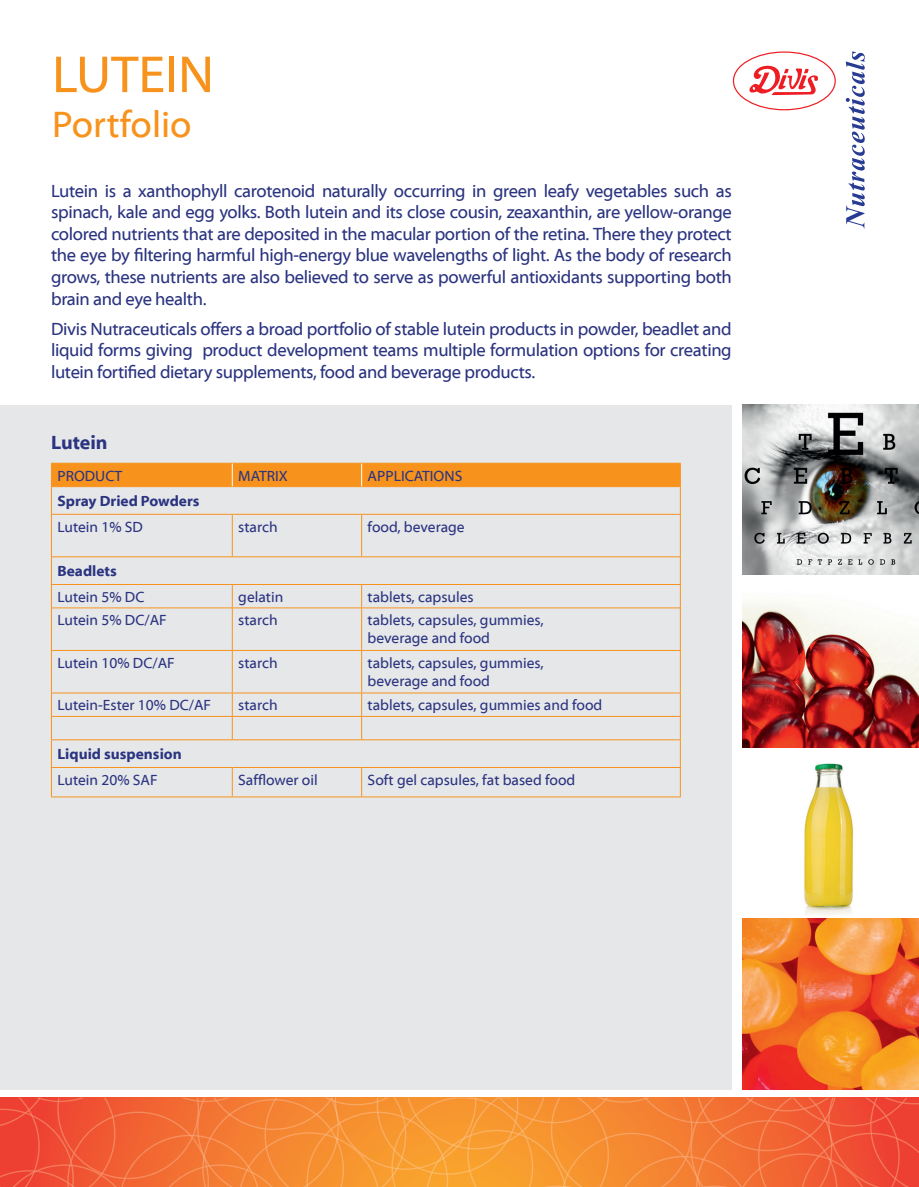
<style>
.page{position:relative;width:919px;height:1187px;background:#fff}
.page>*{position:absolute;margin:0;border:0;box-sizing:border-box;transform-origin:0 0}
.t1{font:52.5px "Myriad Web Pro";color:#f7931d}
.t2{font:37.5px "Myriad Web Pro";color:#f7931d}
.t3{font:700 19.5px "Myriad Web Pro";color:#2b3480}
.t4{font:18px/21.6px "Myriad Web Pro";letter-spacing:-.02em;color:#2b3480;text-align:justify}
.t5{font:15px/18px "Myriad Web Pro";color:#2b3480}
.t6{font:700 15px "Myriad Web Pro";color:#2b3480}
</style>
<div class="page">
<div style="left:0;top:405px;width:731px;height:684px;background:#e6e7e9"></div>
<hr style="left:51px;top:514px;width:181px;height:1px;background:#f7931d">
<hr style="left:51px;top:514px;width:1px;height:42px;background:#f7931d">
<hr style="left:232px;top:514px;width:129px;height:1px;background:#f7931d">
<hr style="left:232px;top:514px;width:1px;height:42px;background:#f7931d">
<hr style="left:361px;top:514px;width:319px;height:1px;background:#f7931d">
<hr style="left:361px;top:514px;width:1px;height:42px;background:#f7931d">
<hr style="left:680px;top:514px;width:1px;height:42px;background:#f7931d">
<hr style="left:51px;top:556px;width:181px;height:1px;background:#f7931d">
<hr style="left:232px;top:556px;width:129px;height:1px;background:#f7931d">
<hr style="left:361px;top:556px;width:319px;height:1px;background:#f7931d">
<hr style="left:51px;top:584px;width:181px;height:1px;background:#f7931d">
<svg style="left:51px;top:557px;width:1px;height:50px"></svg>
<hr style="left:232px;top:584px;width:129px;height:1px;background:#f7931d">
<svg style="left:232px;top:585px;width:1px;height:22px"></svg>
<hr style="left:361px;top:584px;width:319px;height:1px;background:#f7931d">
<svg style="left:361px;top:585px;width:1px;height:22px"></svg>
<svg style="left:680px;top:557px;width:1px;height:50px"></svg>
<hr style="left:51px;top:607px;width:181px;height:1px;background:#f7931d">
<hr style="left:51px;top:608px;width:1px;height:42px;background:#f7931d">
<hr style="left:232px;top:607px;width:129px;height:1px;background:#f7931d">
<hr style="left:232px;top:608px;width:1px;height:42px;background:#f7931d">
<hr style="left:361px;top:607px;width:319px;height:1px;background:#f7931d">
<hr style="left:361px;top:608px;width:1px;height:42px;background:#f7931d">
<hr style="left:680px;top:608px;width:1px;height:42px;background:#f7931d">
<hr style="left:51px;top:650px;width:181px;height:1px;background:#f7931d">
<hr style="left:51px;top:650px;width:1px;height:42px;background:#f7931d">
<hr style="left:232px;top:650px;width:129px;height:1px;background:#f7931d">
<hr style="left:232px;top:650px;width:1px;height:42px;background:#f7931d">
<hr style="left:361px;top:650px;width:319px;height:1px;background:#f7931d">
<hr style="left:361px;top:650px;width:1px;height:42px;background:#f7931d">
<hr style="left:680px;top:650px;width:1px;height:42px;background:#f7931d">
<hr style="left:51px;top:692px;width:181px;height:1px;background:#f7931d">
<hr style="left:232px;top:692px;width:129px;height:1px;background:#f7931d">
<hr style="left:361px;top:692px;width:319px;height:1px;background:#f7931d">
<hr style="left:51px;top:716px;width:181px;height:1px;background:#f7931d">
<hr style="left:232px;top:716px;width:129px;height:1px;background:#f7931d">
<svg style="left:232px;top:693px;width:1px;height:46px"></svg>
<hr style="left:361px;top:716px;width:319px;height:1px;background:#f7931d">
<svg style="left:361px;top:693px;width:1px;height:46px"></svg>
<hr style="left:51px;top:739px;width:181px;height:1px;background:#f7931d">
<hr style="left:232px;top:739px;width:129px;height:1px;background:#f7931d">
<hr style="left:361px;top:739px;width:319px;height:1px;background:#f7931d">
<hr style="left:51px;top:767px;width:181px;height:1px;background:#f7931d">
<svg style="left:51px;top:693px;width:1px;height:103px"></svg>
<hr style="left:232px;top:767px;width:129px;height:1px;background:#f7931d">
<svg style="left:232px;top:767px;width:1px;height:29px"></svg>
<hr style="left:361px;top:767px;width:319px;height:1px;background:#f7931d">
<svg style="left:361px;top:767px;width:1px;height:29px"></svg>
<svg style="left:680px;top:693px;width:1px;height:103px"></svg>
<hr style="left:51px;top:796px;width:181px;height:1px;background:#f7931d">
<hr style="left:232px;top:796px;width:129px;height:1px;background:#f7931d">
<hr style="left:361px;top:796px;width:319px;height:1px;background:#f7931d">
<svg style="left:51px;top:463px;width:630px;height:51px"></svg>
<svg style="left:0;top:1097px;width:919px;height:90px"></svg>
<img style="left:742px;top:405px;width:176px;height:342px">
<img style="left:804px;top:763px;width:50px;height:153px">
<svg style="left:747px;top:61px;width:71px;height:34px"></svg>
<div style="left:732px;top:51px;width:103px;height:59px;border:1px solid #ee1d23;border-radius:50%"></div>
<svg style="left:845px;top:51px;width:19px;height:177px"></svg>
<img style="left:742px;top:918px;width:176px;height:171px">
<h1 class="t1" style="left:52px;top:46px;width:163px">LUTEIN</h1>
<h2 class="t2" style="left:52px;top:104px;width:141px">Portfolio</h2>
<p class="t4" style="left:51px;top:180px;width:682px">Lutein is a xanthophyll carotenoid naturally occurring in green leafy vegetables such as spinach, kale and egg yolks. Both lutein and its close cousin, zeaxanthin, are yellow-orange colored nutrients that are deposited in the macular portion of the retina. There they protect the eye by filtering harmful high-energy blue wavelengths of light. As the body of research grows, these nutrients are also believed to serve as powerful antioxidants supporting both brain and eye health.</p>
<p class="t4" style="left:51px;top:318px;width:682px">Divis Nutraceuticals offers a broad portfolio of stable lutein products in powder, beadlet and liquid forms giving product development teams multiple formulation options for creating lutein fortified dietary supplements, food and beverage products.</p>
<p class="t3" style="left:51px;top:431px;width:58px">Lutein</p>
<p class="t5" style="left:57px;top:467px;width:66px">PRODUCT</p>
<p class="t5" style="left:238px;top:467px;width:51px">MATRIX</p>
<p class="t5" style="left:367px;top:467px;width:96px">APPLICATIONS</p>
<p class="t6" style="left:57px;top:493px;width:144px">Spray Dried Powders</p>
<p class="t5" style="left:57px;top:518px;width:87px">Lutein 1% SD</p>
<p class="t5" style="left:238px;top:518px;width:41px">starch</p>
<p class="t5" style="left:367px;top:518px;width:99px">food, beverage</p>
<p class="t6" style="left:57px;top:563px;width:61px">Beadlets</p>
<p class="t5" style="left:57px;top:588px;width:88px">Lutein 5% DC</p>
<p class="t5" style="left:238px;top:588px;width:46px">gelatin</p>
<p class="t5" style="left:367px;top:588px;width:108px">tablets, capsules</p>
<p class="t5" style="left:57px;top:611px;width:111px">Lutein 5% DC/AF</p>
<p class="t5" style="left:238px;top:611px;width:41px">starch</p>
<p class="t5" style="left:367px;top:611px;width:177px">tablets, capsules, gummies, beverage and food</p>
<p class="t5" style="left:57px;top:654px;width:119px">Lutein 10% DC/AF</p>
<p class="t5" style="left:238px;top:654px;width:41px">starch</p>
<p class="t5" style="left:367px;top:654px;width:177px">tablets, capsules, gummies, beverage and food</p>
<p class="t5" style="left:57px;top:696px;width:155px">Lutein-Ester 10% DC/AF</p>
<p class="t5" style="left:238px;top:696px;width:41px">starch</p>
<p class="t5" style="left:367px;top:696px;width:236px">tablets, capsules, gummies and food</p>
<p class="t6" style="left:57px;top:746px;width:126px">Liquid suspension</p>
<p class="t5" style="left:57px;top:771px;width:102px">Lutein 20% SAF</p>
<p class="t5" style="left:238px;top:771px;width:81px">Safflower oil</p>
<p class="t5" style="left:367px;top:771px;width:209px">Soft gel capsules, fat based food</p>
</div>
